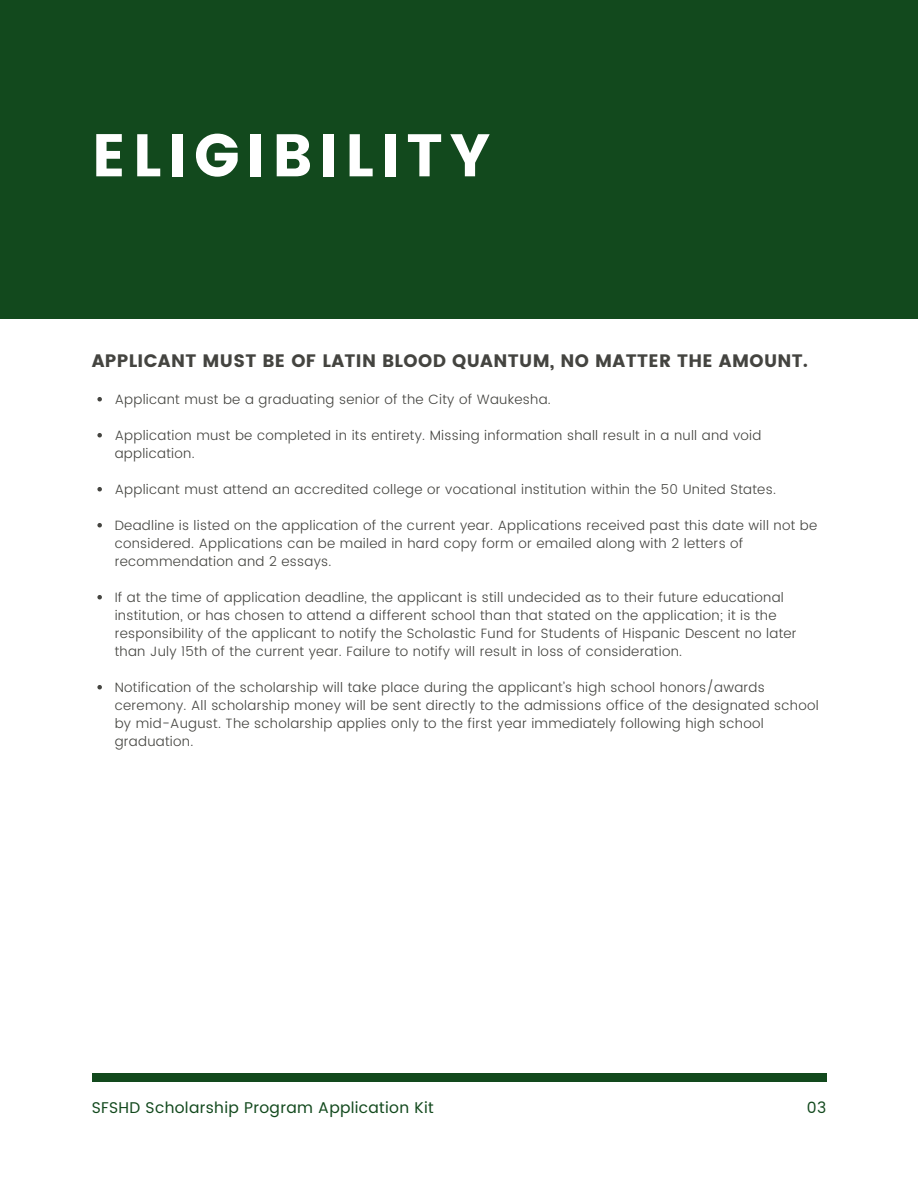
<style>
.page{position:relative;width:918px;height:1188px;background:#fff}
.page>*{position:absolute;margin:0;border:0;box-sizing:border-box;transform-origin:0 0}
.t1{font:60px "Poppins";letter-spacing:.11em;color:#fff}
.t2{font:18px "Poppins";letter-spacing:.02em;color:#444440}
.t3{font:15.6px "Poppins";letter-spacing:.02em;color:#12491d}
.t4{font:300 13.5px/18px "Poppins";letter-spacing:.02em;color:#444440}
</style>
<div class="page">
<div style="left:0;top:0;width:918px;height:318px;background:#12491d"></div>
<svg style="left:97px;top:397px;width:5px;height:4px"></svg>
<svg style="left:97px;top:433px;width:5px;height:4px"></svg>
<svg style="left:97px;top:487px;width:5px;height:4px"></svg>
<svg style="left:97px;top:523px;width:5px;height:4px"></svg>
<svg style="left:97px;top:595px;width:5px;height:4px"></svg>
<svg style="left:97px;top:685px;width:5px;height:4px"></svg>
<div style="left:92px;top:1074px;width:734px;height:8px;background:#12491d"></div>
<p class="t1" style="left:92px;top:121px;width:400px">ELIGIBILITY</p>
<p class="t2" style="left:92px;top:350px;width:718px">APPLICANT MUST BE OF LATIN BLOOD QUANTUM, NO MATTER THE AMOUNT.</p>
<p class="t4" style="left:115px;top:390px;width:438px">Applicant must be a graduating senior of the City of Waukesha.</p>
<p class="t4" style="left:115px;top:426px;width:648px">Application must be completed in its entirety. Missing information shall result in a null and void application.</p>
<p class="t4" style="left:115px;top:480px;width:663px">Applicant must attend an accredited college or vocational institution within the 50 United States.</p>
<p class="t4" style="left:115px;top:516px;width:704px">Deadline is listed on the application of the current year. Applications received past this date will not be considered. Applications can be mailed in hard copy form or emailed along with 2 letters of recommendation and 2 essays.</p>
<p class="t4" style="left:115px;top:588px;width:683px">If at the time of application deadline, the applicant is still undecided as to their future educational institution, or has chosen to attend a different school than that stated on the application; it is the responsibility of the applicant to notify the Scholastic Fund for Students of Hispanic Descent no later than July 15th of the current year. Failure to notify will result in loss of consideration.</p>
<p class="t4" style="left:115px;top:678px;width:706px">Notification of the scholarship will take place during the applicant’s high school honors/awards ceremony. All scholarship money will be sent directly to the admissions office of the designated school by mid-August. The scholarship applies only to the first year immediately following high school graduation.</p>
<p class="t3" style="left:92px;top:1099px;width:343px">SFSHD Scholarship Program Application Kit</p>
<p class="t3" style="left:807px;top:1099px;width:21px">03</p>
</div>
